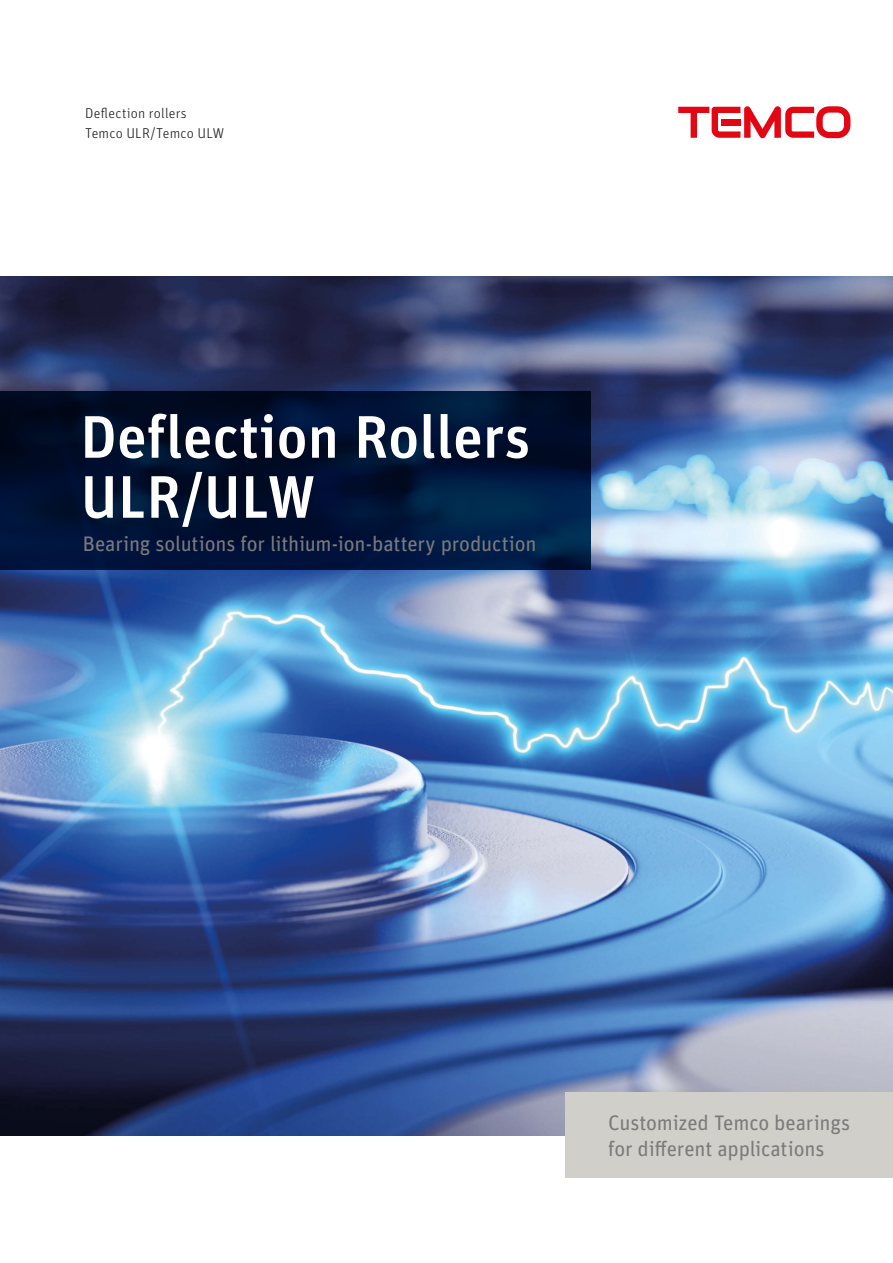
<style>
.page{position:relative;width:893px;height:1263px;background:#fff}
.page>*{position:absolute;margin:0;border:0;box-sizing:border-box;transform-origin:0 0}
.t1{font:500 60px/60px "Unit Pro";color:#fff}
.t2{font:21px/25.5px "Unit Pro";letter-spacing:-.01em;color:#7c7b7b}
.t3{font:300 14.25px/20.5px "Unit Pro";letter-spacing:.015em;color:#1d1d1b}
</style>
<div class="page">
<img style="left:0;top:276px;width:893px;height:859px">
<svg style="left:0;top:391px;width:591px;height:179px;background:#001233"></svg>
<div style="left:566px;top:1093px;width:327px;height:85px;background:#d0cfc9"></div>
<svg style="left:678px;top:106px;width:172px;height:32px"></svg>
<p class="t3" style="left:85px;top:102px;width:140px">Deflection rollers<br>Temco ULR/Temco ULW</p>
<h1 class="t1" style="left:81px;top:403px;width:451px">Deflection Rollers<br>ULR/ULW</h1>
<p class="t2" style="left:83px;top:530px;width:455px">Bearing solutions for lithium-ion-battery production</p>
<p class="t2" style="left:608px;top:1109px;width:244px">Customized Temco bearings for different applications</p>
</div>
